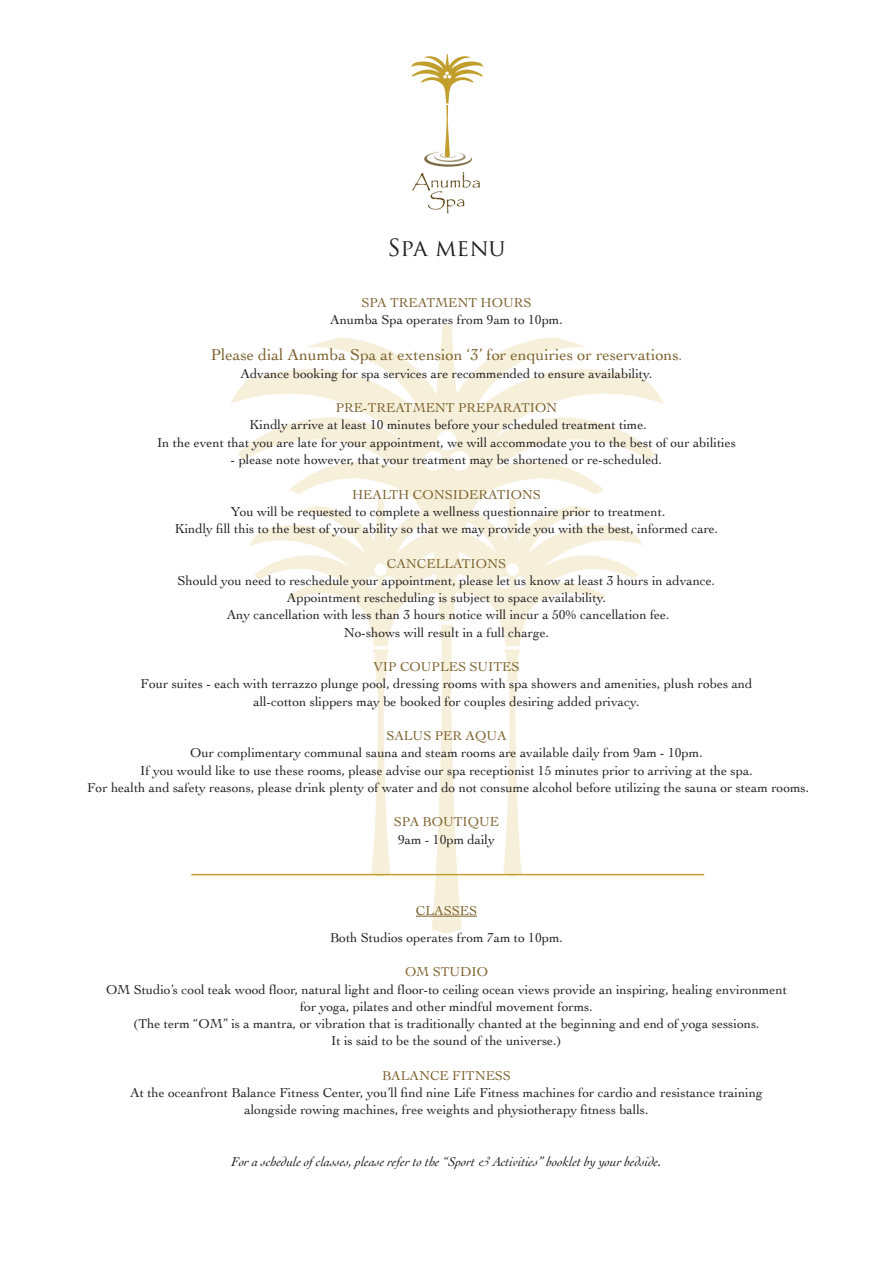
<style>
.page{position:relative;width:893px;height:1263px;background:#fff}
.page>*{position:absolute;margin:0;border:0;box-sizing:border-box;transform-origin:0 0}
.t1{font:23.1px "Trajan Pro";color:#231f20}
.t2{font:16.5px "Cochin";color:#7c602c}
.t3{font:13.5px/17.2px "Cochin";color:#231f20;text-align:center}
.t4{font:13.5px "Cochin";color:#7c602c}
.t5{font:italic 13.5px "Cochin";color:#231f20}
.s1{font-size:13.5px}
.s2{color:#7c602c}
</style>
<div class="page">
<img style="left:412px;top:157px;width:68px;height:56px">
<svg style="left:411px;top:54px;width:73px;height:103px"></svg>
<img style="left:191px;top:326px;width:514px;height:608px">
<hr style="left:191px;top:874px;width:513px;height:1px;background:#c29f2d">
<hr style="left:416px;top:916px;width:61px;height:1px;background:#7c602c">
<p class="t1" style="left:387px;top:233px;width:120px">SPA MENU</p>
<p class="t4" style="left:361px;top:294px;width:172px">SPA TREATMENT HOURS</p>
<p class="t3" style="left:330px;top:311px;width:234px">Anumba Spa operates from 9am to 10pm.</p>
<p class="t2" style="left:211px;top:344px;width:473px">Please dial Anumba Spa at extension ‘3’ for enquiries or reservations<span class="s1">.</span></p>
<p class="t3" style="left:240px;top:364px;width:413px">Advance booking for spa services are recommended to ensure availability.</p>
<p class="t4" style="left:336px;top:399px;width:223px">PRE-TREATMENT PREPARATION</p>
<p class="t3" style="left:157px;top:416px;width:580px">Kindly arrive at least 10 minutes before your scheduled treatment time.<br>In the event that you are late for your appointment, we will accommodate you to the best of our abilities</p>
<p class="t3" style="left:231px;top:450px;width:433px">- please note however, that your treatment may be shortened or re-scheduled.</p>
<p class="t4" style="left:352px;top:485px;width:190px">HEALTH CONSIDERATIONS</p>
<p class="t3" style="left:231px;top:502px;width:436px">You will be requested to complete a wellness questionnaire prior to treatment.</p>
<p class="t3" style="left:175px;top:519px;width:545px">Kindly fill this to the best of your ability so that we may provide you with the best, informed care.</p>
<p class="t4" style="left:387px;top:554px;width:121px">CANCELLATIONS</p>
<p class="t3" style="left:178px;top:571px;width:539px">Should you need to reschedule your appointment, please let us know at least 3 hours in advance.<br>Appointment rescheduling is subject to space availability.</p>
<p class="t3" style="left:227px;top:606px;width:444px">Any cancellation with less than 3 hours notice will incur a 50% cancellation fee.</p>
<p class="t3" style="left:344px;top:623px;width:207px">No-shows will result in a full charge.</p>
<p class="t4" style="left:373px;top:657px;width:148px">VIP COUPLES SUITES</p>
<p class="t3" style="left:141px;top:675px;width:613px">Four suites - each with terrazzo plunge pool, dressing rooms with spa showers and amenities, plush robes and all-cotton slippers may be booked for couples desiring added privacy.</p>
<p class="t4" style="left:386px;top:726px;width:122px">SALUS PER AQUA</p>
<p class="t3" style="left:140px;top:744px;width:614px">Our complimentary communal sauna and steam rooms are available daily from 9am - 10pm.<br>If you would like to use these rooms, please advise our spa receptionist 15 minutes prior to arriving at the spa.</p>
<p class="t3" style="left:87px;top:778px;width:724px">For health and safety reasons, please drink plenty of water and do not consume alcohol before utilizing the sauna or steam rooms.</p>
<p class="t4" style="left:394px;top:813px;width:107px">SPA BOUTIQUE</p>
<p class="t3" style="left:398px;top:830px;width:98px">9am - 10pm daily</p>
<p class="t3" style="left:330px;top:896px;width:234px;line-height:27px"><span class="s2">CLASSES<br></span>Both Studios operates from 7am to 10pm.</p>
<p class="t4" style="left:405px;top:963px;width:84px">OM STUDIO</p>
<p class="t3" style="left:106px;top:980px;width:682px">OM Studio’s cool teak wood floor, natural light and floor-to ceiling ocean views provide an inspiring, healing environment for yoga, pilates and other mindful movement forms.<br>(The term “OM” is a mantra, or vibration that is traditionally chanted at the beginning and end of yoga sessions.<br>It is said to be the sound of the universe.)</p>
<p class="t4" style="left:382px;top:1066px;width:130px">BALANCE FITNESS</p>
<p class="t3" style="left:130px;top:1083px;width:634px">At the oceanfront Balance Fitness Center, you’ll find nine Life Fitness machines for cardio and resistance training alongside rowing machines, free weights and physiotherapy fitness balls.</p>
<p class="t5" style="left:232px;top:1152px;width:431px">For a schedule of classes, please refer to the “Sport &amp; Activities” booklet by your bedside.</p>
</div>
